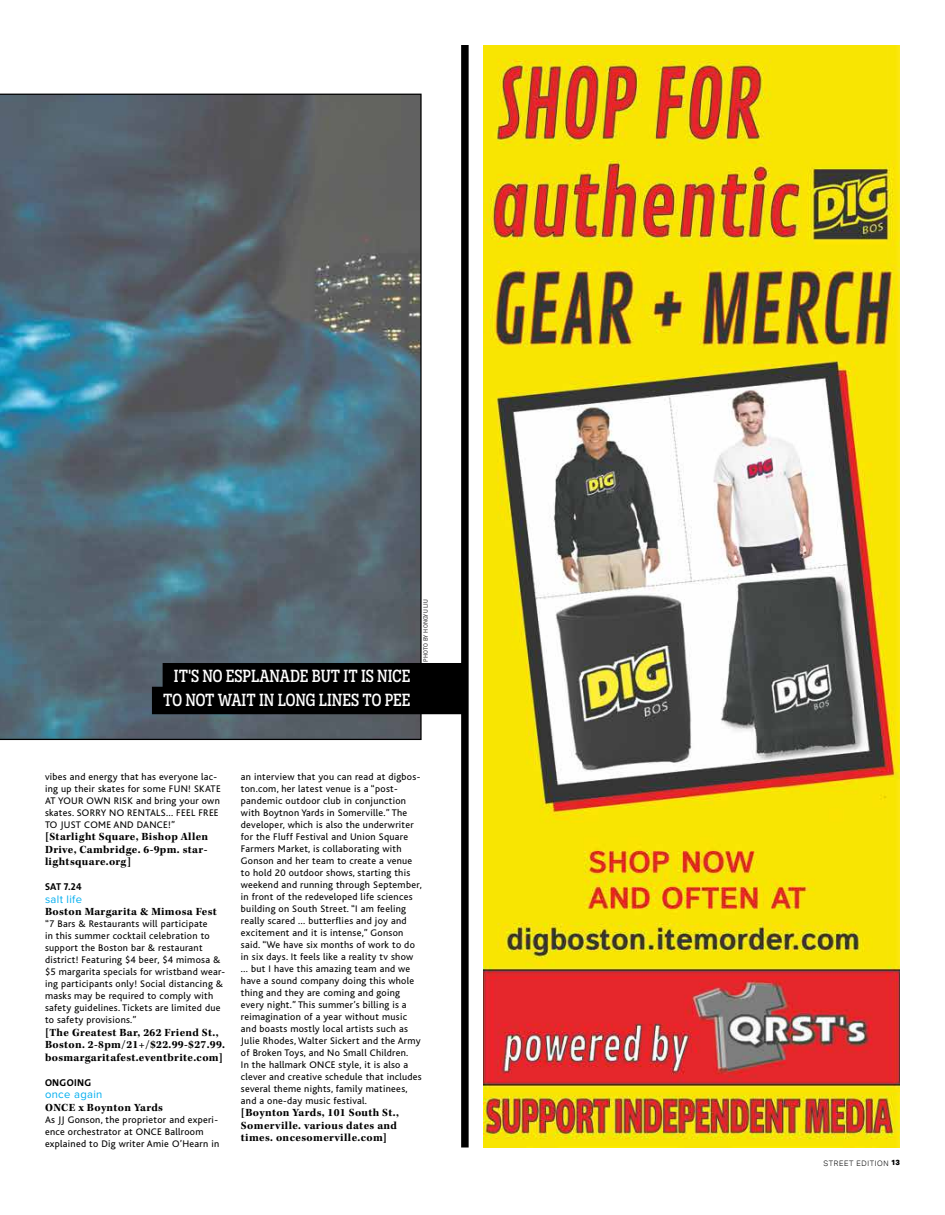
<style>
.page{position:relative;width:945px;height:1215px;background:#fff}
.page>*{position:absolute;margin:0;border:0;box-sizing:border-box;transform-origin:0 0}
.t1{font:500 17.5px/23.8px "Novecentoslabnarrow";color:#fff;text-align:right}
.t2{font:700 11.25px/12.5px "Kepler Std";letter-spacing:.03em;color:#000}
.t3{font:11.25px "Proxima Nova";letter-spacing:.03em;color:#00aeef}
.t4{font:10px/12px "Bliss";letter-spacing:.03em;color:#000}
.t5{font:10px "The Mix Bold Caps";letter-spacing:.03em;color:#000}
.t6{font:300 7.5px "Aktiv Grotesk";letter-spacing:.085em;color:#000}
.t7{font:500 6.5px "News Got T";letter-spacing:.02em;color:#414042}
.s1{font-weight:800}
</style>
<div class="page">
<svg style="left:0;top:94px;width:422px;height:646px;background:#536772"></svg>
<div style="left:461px;top:45px;width:8px;height:1103px;background:#000"></div>
<div style="left:163px;top:663px;width:304px;height:27px;background:#000"></div>
<div style="left:152px;top:687px;width:315px;height:27px;background:#000"></div>
<img style="left:484px;top:45px;width:416px;height:1103px">
<h1 class="t1" style="left:163px;top:664px;width:249px">IT'S NO ESPLANADE BUT IT IS NICE<br>TO NOT WAIT IN LONG LINES TO PEE</h1>
<p class="t7" style="left:422px;top:662px;width:64px;rotate:-90deg">PHOTO BY HONGYU LIU</p>
<p class="t4" style="left:45px;top:771px;width:177px">vibes and energy that has everyone lac&shy;ing up their skates for some FUN! SKATE AT YOUR OWN RISK and bring your own skates. SORRY NO RENTALS… FEEL FREE TO JUST COME AND DANCE!”</p>
<p class="t2" style="left:45px;top:831px;width:165px;text-align:justify">[Starlight Square, Bishop Allen Drive, Cambridge. 6-9pm. star&shy;lightsquare.org]</p>
<p class="t5" style="left:45px;top:878px;width:38px">SAT 7.24</p>
<p class="t3" style="left:45px;top:891px;width:39px">salt life</p>
<p class="t2" style="left:45px;top:906px;width:173px">Boston Margarita &amp; Mimosa Fest</p>
<p class="t4" style="left:45px;top:918px;width:182px">“7 Bars &amp; Restaurants will participate<br>in this summer cocktail celebration to support the Boston bar &amp; restaurant district! Featuring $4 beer, $4 mimosa &amp; $5 margarita specials for wristband wear&shy;ing participants only! Social distancing &amp; masks may be required to comply with safety guidelines. Tickets are limited due to safety provisions.”</p>
<p class="t2" style="left:45px;top:1026px;width:182px">[The Greatest Bar, 262 Friend St.,<br>Boston. 2-8pm/21+/$22.99-$27.99. bosmargaritafest.eventbrite.com]</p>
<p class="t5" style="left:45px;top:1074px;width:48px">ONGOING</p>
<p class="t3" style="left:45px;top:1086px;width:59px">once again</p>
<p class="t2" style="left:45px;top:1101px;width:120px">ONCE x Boynton Yards</p>
<p class="t4" style="left:45px;top:1114px;width:176px">As JJ Gonson, the proprietor and experi&shy;ence orchestrator at ONCE Ballroom explained to Dig writer Amie O’Hearn in</p>
<p class="t4" style="left:241px;top:771px;width:182px">an interview that you can read at digbos&shy;ton.com, her latest venue is a “post&shy;pandemic outdoor club in conjunction with Boytnon Yards in Somerville.” The developer, which is also the underwriter for the Fluff Festival and Union Square Farmers Market, is collaborating with Gonson and her team to create a venue to hold 20 outdoor shows, starting this weekend and running through September, in front of the redeveloped life sciences building on South Street. “I am feeling really scared … butterflies and joy and excitement and it is intense,” Gonson said. “We have six months of work to do in six days. It feels like a reality tv show … but I have this amazing team and we have a sound company doing this whole thing and they are coming and going every night.” This summer’s billing is a reimagination of a year without music and boasts mostly local artists such as Julie Rhodes, Walter Sickert and the Army of Broken Toys, and No Small Children.<br>In the hallmark ONCE style, it is also a clever and creative schedule that includes several theme nights, family matinees, and a one-day music festival.</p>
<p class="t2" style="left:241px;top:1107px;width:159px">[Boynton Yards, 101 South St.,<br>Somerville. various dates and times. oncesomerville.com]</p>
<p class="t6" style="left:823px;top:1159px;width:78px">STREET EDITION <span class="s1">13</span></p>
</div>
